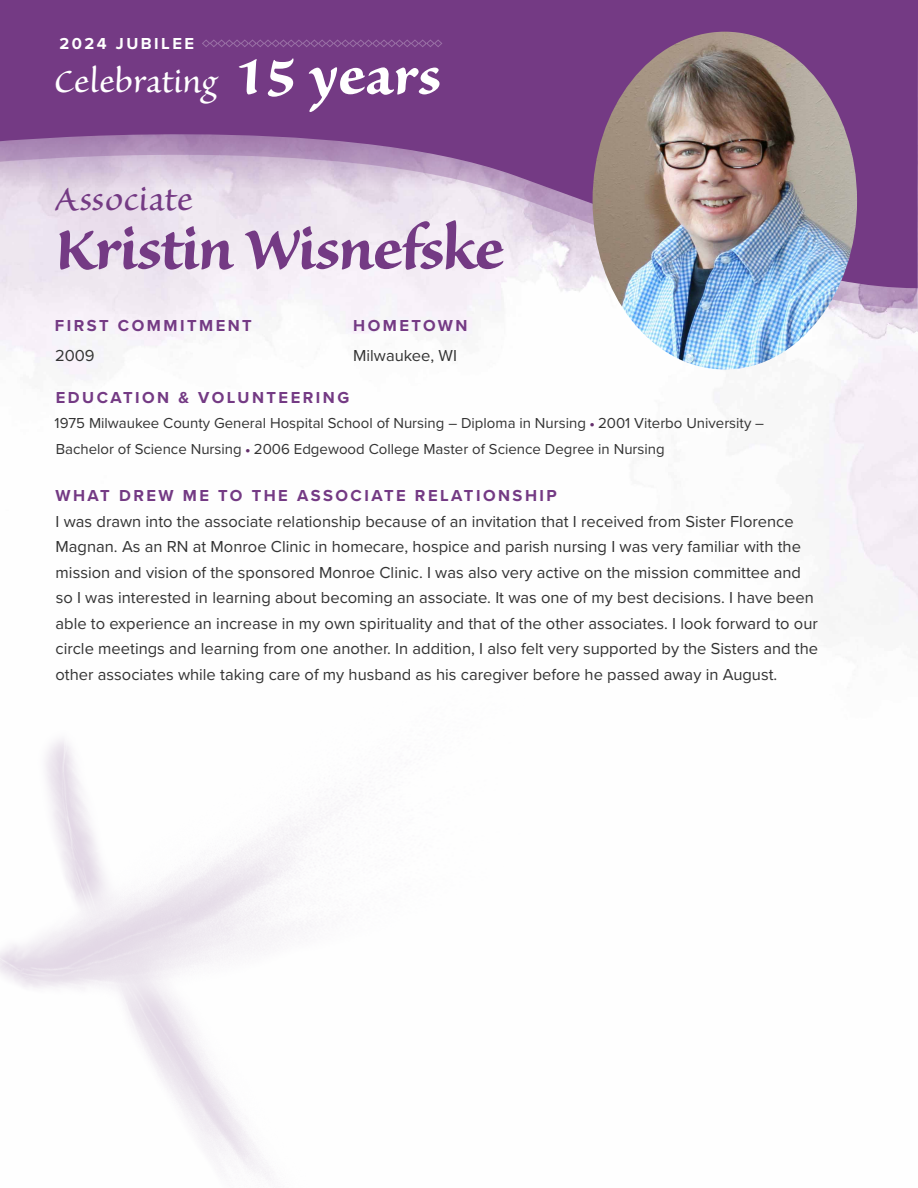
<style>
.page{position:relative;width:918px;height:1188px;background:#fff}
.page>*{position:absolute;margin:0;border:0;box-sizing:border-box;transform-origin:0 0}
.t1{font:700 72px "Sanvito Pro";letter-spacing:-.03em;color:#743a84}
.t2{font:41.85px "Sanvito Pro";letter-spacing:.005em;color:#743a84}
.t3{font:40.5px "Sanvito Pro";color:#fff}
.t4{font:16.5px/25.5px "Proxima Nova";color:#333}
.t5{font:700 16.5px "Proxima Nova";letter-spacing:.15em;color:#743a84}
.t6{font:700 16.5px "Proxima Nova";letter-spacing:.15em;color:#fff}
.t7{font:15px/25.5px "Proxima Nova";color:#333}
.s1{font-weight:700;font-size:66.75px}
.s2{font-weight:900;font-size:13.5px;color:#642f6c}
</style>
<div class="page">
<svg style="left:0;top:288px;width:918px;height:21px;fill:#f5f0f6"></svg>
<svg style="left:0;top:187px;width:918px;height:101px;background:#e0d3e4"></svg>
<svg style="left:0;top:0;width:918px;height:187px;background:#824e90"></svg>
<svg style="left:202px;top:39px;width:241px;height:9px;background:#7d488c"></svg>
<img style="left:593px;top:32px;width:264px;height:337px">
<p class="t6" style="left:59px;top:32px;width:136px">2024 JUBILEE</p>
<h3 class="t3" style="left:55px;top:59px;width:388px">Celebrating <span class="s1">15 years</span></h3>
<h2 class="t2" style="left:55px;top:177px;width:140px">Associate</h2>
<h1 class="t1" style="left:55px;top:208px;width:451px">Kristin Wisnefske</h1>
<p class="t5" style="left:55px;top:314px;width:198px">FIRST COMMITMENT</p>
<p class="t4" style="left:55px;top:342px;width:41px">2009</p>
<p class="t5" style="left:353px;top:314px;width:116px">HOMETOWN</p>
<p class="t4" style="left:353px;top:342px;width:105px">Milwaukee, WI</p>
<p class="t5" style="left:56px;top:385px;width:295px">EDUCATION &amp; VOLUNTEERING</p>
<p class="t7" style="left:55px;top:410px;width:711px">1975 Milwaukee County General Hospital School of Nursing – Diploma in Nursing <span class="s2">•</span> 2001 Viterbo University –<br>Bachelor of Science Nursing <span class="s2">•</span> 2006 Edgewood College Master of Science Degree in Nursing</p>
<p class="t5" style="left:55px;top:483px;width:503px">WHAT DREW ME TO THE ASSOCIATE RELATIONSHIP</p>
<p class="t4" style="left:55px;top:508px;width:764px">I was drawn into the associate relationship because of an invitation that I received from Sister Florence Magnan. As an RN at Monroe Clinic in homecare, hospice and parish nursing I was very familiar with the mission and vision of the sponsored Monroe Clinic. I was also very active on the mission committee and so I was interested in learning about becoming an associate. It was one of my best decisions. I have been able to experience an increase in my own spirituality and that of the other associates. I look forward to our circle meetings and learning from one another. In addition, I also felt very supported by the Sisters and the other associates while taking care of my husband as his caregiver before he passed away in August.</p>
</div>
